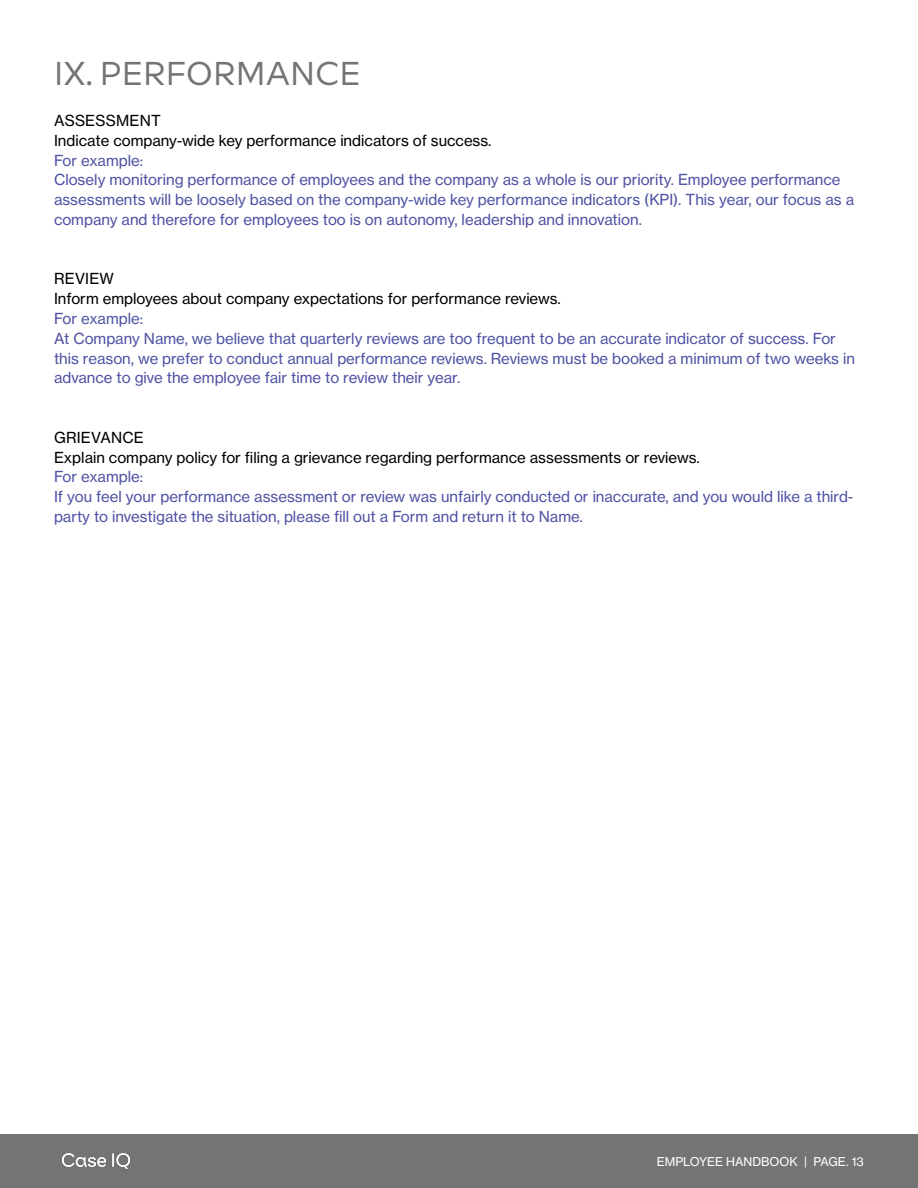
<style>
.page{position:relative;width:918px;height:1188px;background:#fff}
.page>*{position:absolute;margin:0;border:0;box-sizing:border-box;transform-origin:0 0}
.t1{font:33px "RB Multima";letter-spacing:.01em;color:#747474}
.t2{font:15px/19.8px "N Haas Grotesk TX Pro 55 Rg";color:#4f53a4}
.t3{font:15px "N Haas Grotesk TX Pro 55 Rg";color:#000}
.t4{font:12px "N Haas Grotesk TX Pro 55 Rg";color:#fff}
</style>
<div class="page">
<div style="left:0;top:1134px;width:918px;height:54px;background:#747474"></div>
<img style="left:62px;top:1153px;width:68px;height:16px">
<p class="t1" style="left:54px;top:54px;width:308px">IX. PERFORMANCE</p>
<p class="t3" style="left:54px;top:111px;width:108px">ASSESSMENT</p>
<p class="t3" style="left:54px;top:131px;width:439px">Indicate company-wide key performance indicators of success.</p>
<p class="t2" style="left:54px;top:150px;width:91px">For example:</p>
<p class="t2" style="left:54px;top:170px;width:802px">Closely monitoring performance of employees and the company as a whole is our priority. Employee performance assessments will be loosely based on the company-wide key performance indicators (KPI). This year, our focus as a company and therefore for employees too is on autonomy, leadership and innovation.</p>
<p class="t3" style="left:54px;top:270px;width:62px">REVIEW</p>
<p class="t3" style="left:54px;top:289px;width:508px">Inform employees about company expectations for performance reviews.</p>
<p class="t2" style="left:54px;top:309px;width:91px">For example:</p>
<p class="t2" style="left:54px;top:328px;width:802px">At Company Name, we believe that quarterly reviews are too frequent to be an accurate indicator of success. For this reason, we prefer to conduct annual performance reviews. Reviews must be booked a minimum of two weeks in advance to give the employee fair time to review their year.</p>
<p class="t3" style="left:54px;top:428px;width:91px">GRIEVANCE</p>
<p class="t3" style="left:54px;top:448px;width:647px">Explain company policy for filing a grievance regarding performance assessments or reviews.</p>
<p class="t2" style="left:54px;top:467px;width:91px">For example:</p>
<p class="t2" style="left:54px;top:487px;width:801px">If you feel your performance assessment or review was unfairly conducted or inaccurate, and you would like a third&shy;party to investigate the situation, please fill out a Form and return it to Name.</p>
<p class="t4" style="left:657px;top:1154px;width:209px">EMPLOYEE HANDBOOK | PAGE. 13</p>
</div>
